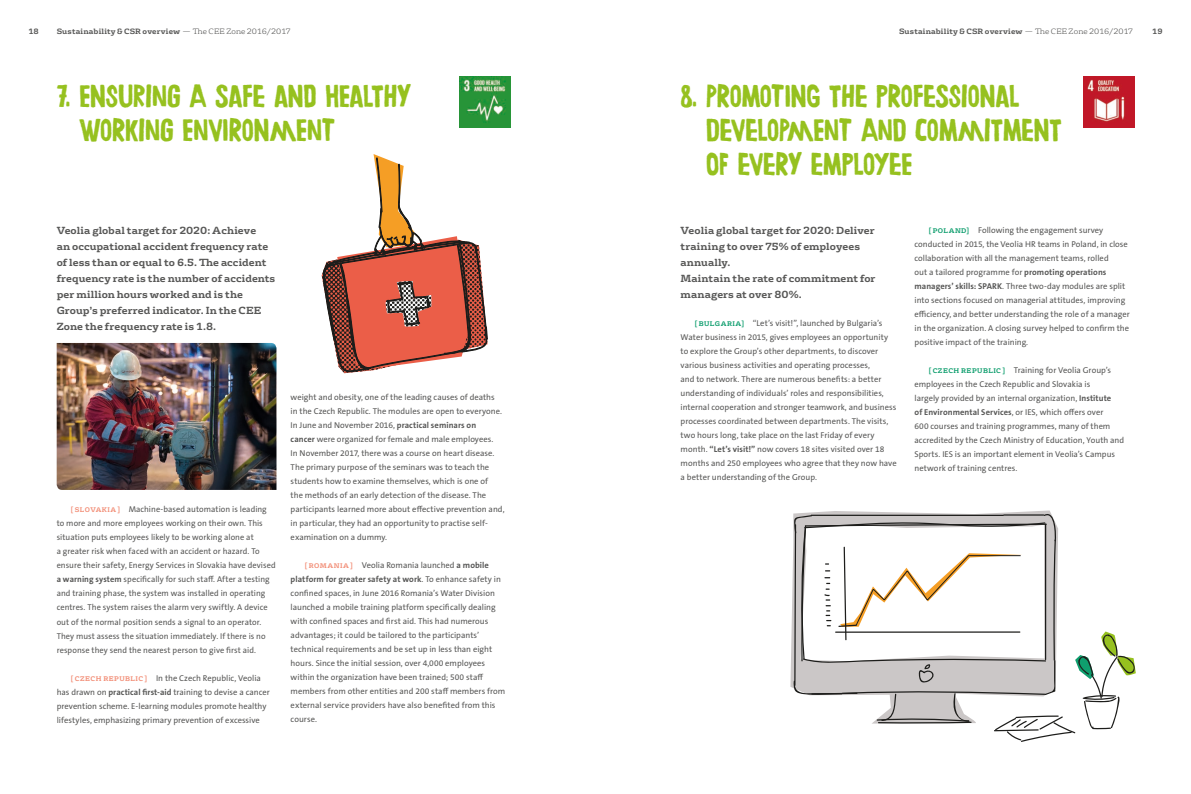
<style>
.page{position:relative;width:1191px;height:794px;background:#fff}
.page>*{position:absolute;margin:0;border:0;box-sizing:border-box;transform-origin:0 0}
.t1{font:32px/34px "Chronic";color:#96c11f}
.t2{font:700 10px/16px "FS Rufus";letter-spacing:.005em;color:#575756}
.t3{font:8.5px/14px "The Sans Veolia W5 Pla";color:#575756}
.t4{font:8.5px "The Sans Veolia W7 Bld";letter-spacing:.01em;color:#575756}
.t5{font:700 7.5px "FS Rufus";letter-spacing:.02em;color:#575756}
.s1{font-weight:300}
.s2{font-family:"FS Rufus";font-weight:700;font-size:6.5px;color:#f28e77}
.s3{font-family:"The Sans Veolia W7 Bld"}
.s4{font-family:"The Sans Veolia W5 Pla"}
.s5{font-family:"FS Rufus";font-weight:700;font-size:6.5px;color:#0f9e6e}
</style>
<div class="page">
<img style="left:459px;top:77px;width:51px;height:51px">
<img style="left:1083px;top:77px;width:51px;height:51px">
<img style="left:57px;top:343px;width:219px;height:147px">
<svg style="left:321px;top:154px;width:167px;height:219px"></svg>
<svg style="left:793px;top:510px;width:343px;height:232px"></svg>
<p class="t5" style="left:28px;top:25px;width:12px">18</p>
<p class="t5" style="left:57px;top:25px;width:235px">Sustainability &amp; CSR overview <span class="s1">— The CEE Zone 2016/2017</span></p>
<p class="t5" style="left:899px;top:25px;width:235px">Sustainability &amp; CSR overview <span class="s1">— The CEE Zone 2016/2017</span></p>
<p class="t5" style="left:1152px;top:25px;width:12px">19</p>
<h1 class="t1" style="left:57px;top:79px;width:48px">7. ENSURING</h1>
<h1 class="t1" style="left:189px;top:79px;width:149px">ASAFEAND HEALT</h1>
<h1 class="t1" style="left:384px;top:79px;width:29px">HY</h1>
<h1 class="t1" style="left:79px;top:113px;width:118px">WORKINGENVIRONMENT</h1>
<p class="t2" style="left:57px;top:222px;width:220px">Veolia global target for 2020: Achieve<br>an occupational accident frequency rate of less than or equal to 6.5. The accident frequency rate is the number of accidents per million hours worked and is the Group’s preferred indicator. In the CEE Zone the frequency rate is 1.8.</p>
<p class="t3" style="left:57px;top:502px;width:220px;text-indent:14px"><span class="s2">[ SLOVAKIA ]</span> Machine-based automation is leading to more and more employees working on their own. This situation puts employees likely to be working alone at<br>a greater risk when faced with an accident or hazard. To ensure their safety, Energy Services in Slovakia have devised <span class="s3">a warning system</span> specifically for such staff. After a testing and training phase, the system was installed in operating centres. The system raises the alarm very swiftly. A device out of the normal position sends a signal to an operator.<br>They must assess the situation immediately. If there is no response they send the nearest person to give first aid.</p>
<p class="t3" style="left:57px;top:670px;width:215px;text-indent:14px"><span class="s2">[ CZECH REPUBLIC ]</span> In the Czech Republic, Veolia has drawn on <span class="s3">practical first-aid</span> training to devise a cancer prevention scheme. E-learning modules promote healthy lifestyles, emphasizing primary prevention of excessive</p>
<p class="t3" style="left:291px;top:390px;width:215px">weight and obesity, one of the leading causes of deaths<br>in the Czech Republic. The modules are open to everyone.<br>In June and November 2016, <span class="s3">practical seminars on<br>cancer</span> were organized for female and male employees.<br>In November 2017, there was a course on heart disease.<br>The primary purpose of the seminars was to teach the students how to examine themselves, which is one of<br>the methods of an early detection of the disease. The participants learned more about effective prevention and, in particular, they had an opportunity to practise self&shy;examination on a dummy.</p>
<p class="t3" style="left:305px;top:558px;width:186px"><span class="s2">[ ROMANIA ]</span> Veolia Romania launched <span class="s3">a mobile</span></p>
<p class="t4" style="left:291px;top:574px;width:212px">platform for greater safety at work<span class="s4">. To enhance safety in</span></p>
<p class="t3" style="left:291px;top:586px;width:216px">confined spaces, in June 2016 Romania’s Water Division launched a mobile training platform specifically dealing with confined spaces and first aid. This had numerous advantages; it could be tailored to the participants’ technical requirements and be set up in less than eight hours. Since the initial session, over 4,000 employees within the organization have been trained; 500 staff members from other entities and 200 staff members from external service providers have also benefited from this course.</p>
<h1 class="t1" style="left:680px;top:79px;width:50px">8. PROMOTING</h1>
<h1 class="t1" style="left:829px;top:79px;width:108px">THE PROFESSIONAL</h1>
<h1 class="t1" style="left:706px;top:113px;width:15px">DEVELOPMENT</h1>
<h1 class="t1" style="left:706px;top:113px;width:225px;text-indent:155px">AND COMMITMENT<br>OF EVERY EMPLOYEE</h1>
<p class="t2" style="left:680px;top:222px;width:196px">Veolia global target for 2020: Deliver training to over 75% of employees annually.<br>Maintain the rate of commitment for managers at over 80%.</p>
<p class="t3" style="left:680px;top:316px;width:218px;text-indent:14px"><span class="s5">[ BULGARIA]</span> “Let’s visit!”, launched by Bulgaria’s Water business in 2015, gives employees an opportunity to explore the Group’s other departments, to discover various business activities and operating processes,<br>and to network. There are numerous benefits: a better understanding of individuals’ roles and responsibilities, internal cooperation and stronger teamwork, and business processes coordinated between departments. The visits, two hours long, take place on the last Friday of every month. <span class="s3">“Let’s visit!”</span> now covers 18 sites visited over 18 months and 250 employees who agree that they now have a better understanding of the Group.</p>
<p class="t3" style="left:914px;top:223px;width:217px;text-indent:14px"><span class="s5">[ POLAND]</span> Following the engagement survey conducted in 2015, the Veolia HR teams in Poland, in close collaboration with all the management teams, rolled<br>out a tailored programme for <span class="s3">promoting operations managers’ skills: SPARK</span>. Three two-day modules are split into sections focused on managerial attitudes, improving efficiency, and better understanding the role of a manager in the organization. A closing survey helped to confirm the positive impact of the training.</p>
<p class="t3" style="left:914px;top:363px;width:198px;text-indent:14px"><span class="s5">[ CZECH REPUBLIC ]</span> Training for Veolia Group’s employees in the Czech Republic and Slovakia is largely provided by an internal organization, <span class="s3">Institute</span></p>
<p class="t4" style="left:914px;top:407px;width:190px">of Environmental Services<span class="s4">, or IES, which offers over</span></p>
<p class="t3" style="left:914px;top:419px;width:211px">600 courses and training programmes, many of them accredited by the Czech Ministry of Education, Youth and Sports. IES is an important element in Veolia’s Campus network of training centres.</p>
</div>
